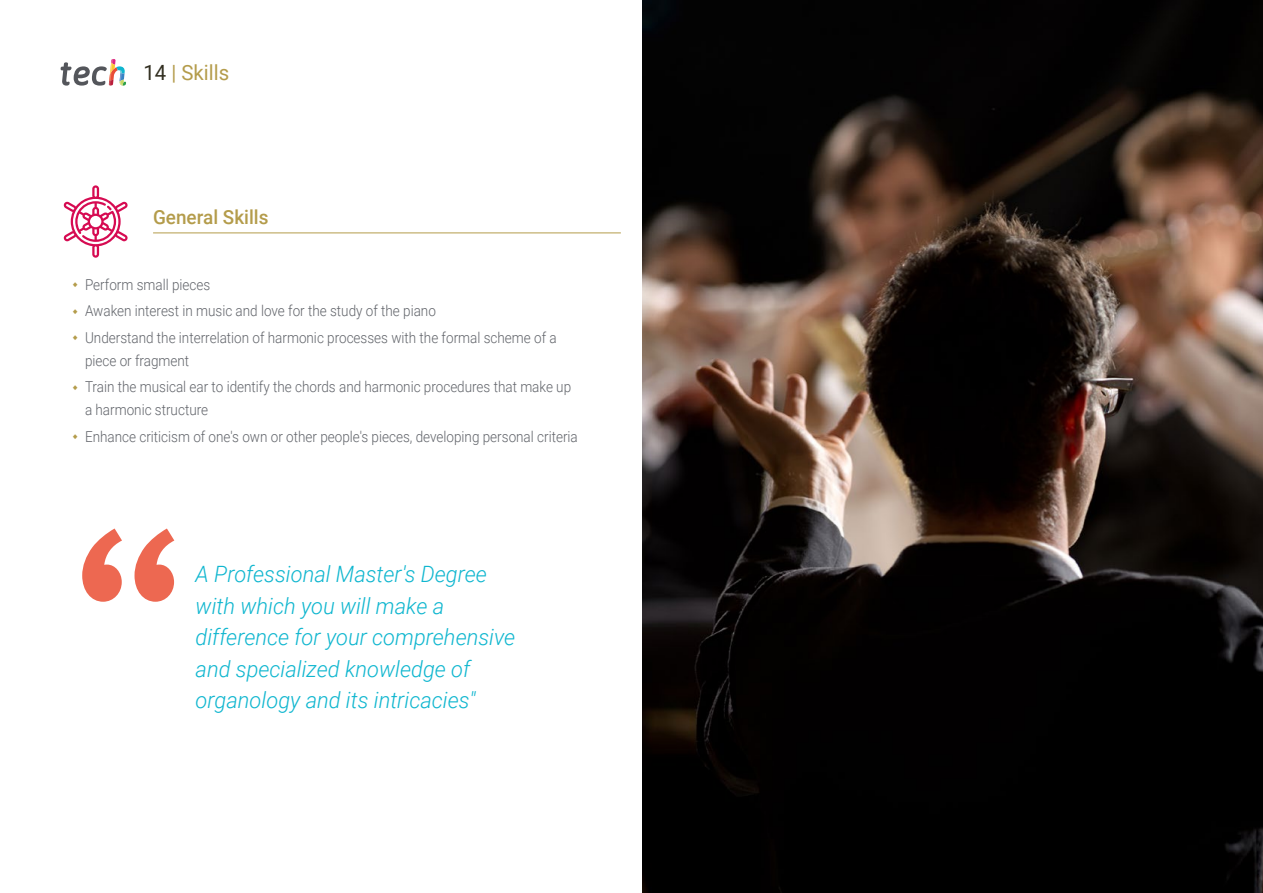
<style>
.page{position:relative;width:1263px;height:893px;background:#fff}
.page>*{position:absolute;margin:0;border:0;box-sizing:border-box;transform-origin:0 0}
.t1{font:italic 300 22.5px/31.5px "Roboto";color:#0fb6cf}
.t2{font:21px "Roboto";color:#b49c4b}
.t3{font:500 19.5px "Roboto";color:#b49c4b}
.t4{font:300 15px/26.7px "Roboto";color:#61646a;scale:.9 1}
.s1{color:#312e20}
</style>
<div class="page">
<hr style="left:153px;top:233px;width:468px;height:1px;background:#b49c4b">
<svg style="left:63px;top:185px;width:65px;height:73px"></svg>
<img style="left:642px;top:0;width:621px;height:893px">
<svg style="left:61px;top:59px;width:65px;height:27px"></svg>
<svg style="left:82px;top:528px;width:92px;height:74px"></svg>
<h2 class="t2" style="left:144px;top:57px;width:87px"><span class="s1">14</span> | Skills</h2>
<h3 class="t3" style="left:153px;top:204px;width:117px">General Skills</h3>
<p class="t4" style="left:85px;top:270px;width:525px">Perform small pieces<br>Awaken interest in music and love for the study of the piano<br>Understand the interrelation of harmonic processes with the formal scheme of a</p>
<p class="t4" style="left:85px;top:346px;width:542px">piece or fragment<br>Train the musical ear to identify the chords and harmonic procedures that make up</p>
<p class="t4" style="left:85px;top:396px;width:549px">a harmonic structure<br>Enhance criticism of one's own or other people's pieces, developing personal criteria</p>
<h1 class="t1" style="left:196px;top:557px;width:321px">A Professional Master's Degree with which you will make a difference for your comprehensive and specialized knowledge of organology and its intricacies"</h1>
</div>
